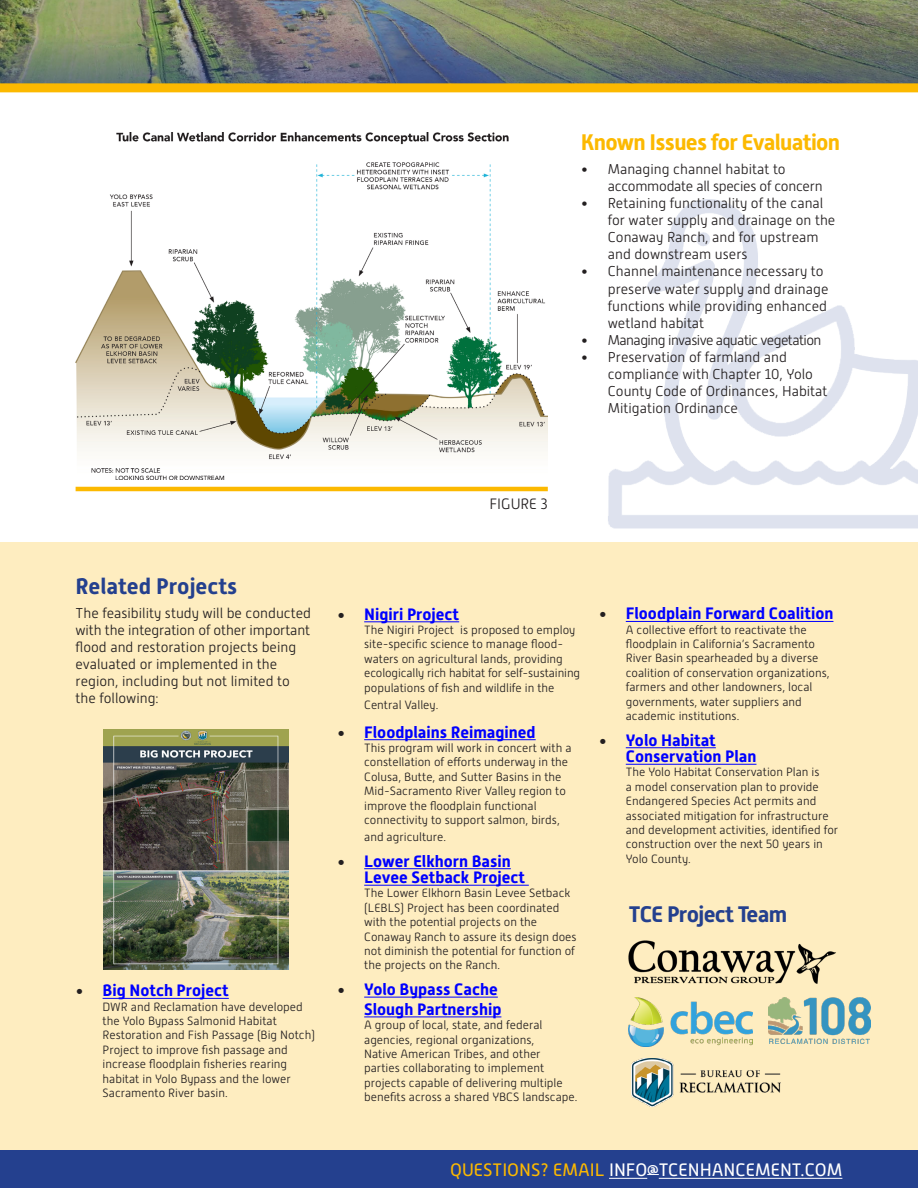
<style>
.page{position:relative;width:918px;height:1188px;background:#fff}
.page>*{position:absolute;margin:0;border:0;box-sizing:border-box;transform-origin:0 0}
.t1{font:700 22.5px "Alwyn New";letter-spacing:-.03em;color:#fcb900}
.t2{font:700 22.5px "Alwyn New";letter-spacing:-.005em;color:#24408e}
.t3{font:700 22.5px "Alwyn New";letter-spacing:-.03em;color:#24408e}
.t4{font:18px "Alwyn New";color:#fff}
.t5{font:700 16.5px/16.5px "Alwyn New";color:#00f}
.t6{font:300 15px "Alwyn New";color:#231f20}
.t7{font:300 14.25px/17.1px "Alwyn New";color:#231f20}
.t8{font:300 14.25px/17.1px "Alwyn New";letter-spacing:-.02em;color:#231f20}
.t9{font:300 14.25px "Alwyn New";letter-spacing:-.04em;color:#231f20}
.t10{font:300 12px/14.4px "Alwyn New";color:#231f20}
.s1{color:#231f20}
.s2{color:#fcb900}
</style>
<div class="page">
<div style="left:0;top:542px;width:918px;height:646px;background:#feedc0"></div>
<img style="left:608px;top:199px;width:310px;height:330px">
<img style="left:0;top:0;width:918px;height:31px">
<img style="left:0;top:31px;width:918px;height:52px">
<div style="left:0;top:83px;width:918px;height:9px;background:#fcb900"></div>
<hr style="left:76px;top:487px;width:472px;height:4px;background:#fcb900">
<img style="left:76px;top:132px;width:472px;height:348px">
<div style="left:0;top:1150px;width:918px;height:38px;background:#24408e"></div>
<hr style="left:609px;top:1178px;width:38px;height:1px;background:#fff">
<svg style="left:647px;top:1174px;width:12px;height:1px"></svg>
<hr style="left:659px;top:1178px;width:183px;height:1px;background:#fff">
<hr style="left:103px;top:998px;width:126px;height:1px;background:#00f">
<hr style="left:364px;top:622px;width:95px;height:1px;background:#00f">
<hr style="left:364px;top:739px;width:172px;height:1px;background:#00f">
<hr style="left:364px;top:868px;width:147px;height:1px;background:#00f">
<hr style="left:364px;top:885px;width:165px;height:1px;background:#00f">
<hr style="left:364px;top:997px;width:134px;height:1px;background:#00f">
<hr style="left:364px;top:1017px;width:137px;height:1px;background:#00f">
<hr style="left:626px;top:621px;width:207px;height:1px;background:#00f">
<hr style="left:626px;top:747px;width:90px;height:1px;background:#00f">
<hr style="left:626px;top:764px;width:130px;height:1px;background:#00f">
<img style="left:103px;top:730px;width:186px;height:239px">
<img style="left:628px;top:940px;width:208px;height:44px">
<img style="left:628px;top:998px;width:124px;height:49px">
<img style="left:769px;top:997px;width:101px;height:47px">
<img style="left:631px;top:1058px;width:149px;height:49px">
<h1 class="t1" style="left:581px;top:129px;width:261px">Known Issues for Evaluation</h1>
<p class="t8" style="left:608px;top:160px;width:216px;text-indent:-27px">• Managing channel habitat to accommodate all species of concern</p>
<p class="t7" style="left:608px;top:195px;width:229px;text-indent:-27px">• Retaining functionality of the canal for water supply and drainage on the<br>Conaway Ranch, and for upstream and downstream users</p>
<p class="t7" style="left:608px;top:263px;width:222px;text-indent:-27px">• Channel maintenance necessary to preserve water supply and drainage functions while providing enhanced wetland habitat</p>
<p class="t9" style="left:581px;top:332px;width:242px">• Managing invasive aquatic vegetation</p>
<p class="t7" style="left:608px;top:349px;width:221px;text-indent:-27px">• Preservation of farmland and compliance with Chapter 10, Yolo<br>County Code of Ordinances, Habitat<br>Mitigation Ordinance</p>
<p class="t6" style="left:489px;top:496px;width:60px">FIGURE 3</p>
<h1 class="t2" style="left:76px;top:573px;width:163px">Related Projects</h1>
<p class="t7" style="left:76px;top:604px;width:237px">The feasibility study will be conducted with the integration of other important flood and restoration projects being evaluated or implemented in the region, including but not limited to the following:</p>
<h3 class="t5" style="left:76px;top:982px;width:155px"><span class="s1">•</span> Big Notch Project</h3>
<p class="t10" style="left:103px;top:999px;width:214px">DWR and Reclamation have developed the Yolo Bypass Salmonid Habitat Restoration and Fish Passage (Big Notch)<br>Project to improve fish passage and increase floodplain fisheries rearing habitat in Yolo Bypass and the lower Sacramento River basin.</p>
<h3 class="t5" style="left:337px;top:606px;width:123px"><span class="s1">•</span> Nigiri Project</h3>
<p class="t10" style="left:364px;top:623px;width:218px">The Nigiri Project is proposed to employ site-specific science to manage flood&shy;waters on agricultural lands, providing ecologically rich habitat for self-sustaining populations of fish and wildlife in the</p>
<p class="t10" style="left:364px;top:697px;width:76px">Central Valley.</p>
<h3 class="t5" style="left:337px;top:724px;width:200px"><span class="s1">•</span> Floodplains Reimagined</h3>
<p class="t10" style="left:364px;top:741px;width:209px">This program will work in concert with a constellation of efforts underway in the Colusa, Butte, and Sutter Basins in the Mid-Sacramento River Valley region to improve the floodplain functional connectivity to support salmon, birds,</p>
<p class="t10" style="left:364px;top:830px;width:83px">and agriculture.</p>
<h3 class="t5" style="left:364px;top:853px;width:162px;text-indent:-27px"><span class="s1">•</span> Lower Elkhorn Basin<br>Levee Setback Project</h3>
<p class="t10" style="left:364px;top:886px;width:214px">The Lower Elkhorn Basin Levee Setback (LEBLS) Project has been coordinated with the potential projects on the Conaway Ranch to assure its design does not diminish the potential for function of the projects on the Ranch.</p>
<h3 class="t5" style="left:337px;top:979px;width:166px;line-height:19.8px;text-align:right"><span class="s1">•</span> Yolo Bypass Cache<br>Slough Partnership</h3>
<p class="t10" style="left:364px;top:1018px;width:215px">A group of local, state, and federal agencies, regional organizations,<br>Native American Tribes, and other parties collaborating to implement projects capable of delivering multiple benefits across a shared YBCS landscape.</p>
<h3 class="t5" style="left:599px;top:605px;width:236px"><span class="s1">•</span> Floodplain Forward Coalition</h3>
<p class="t10" style="left:626px;top:622px;width:205px">A collective effort to reactivate the floodplain in California’s Sacramento River Basin spearheaded by a diverse coalition of conservation organizations, farmers and other landowners, local governments, water suppliers and academic institutions.</p>
<h3 class="t5" style="left:626px;top:732px;width:132px;text-indent:-27px"><span class="s1">•</span> Yolo Habitat<br>Conservation Plan</h3>
<p class="t10" style="left:626px;top:765px;width:214px">The Yolo Habitat Conservation Plan is<br>a model conservation plan to provide Endangered Species Act permits and associated mitigation for infrastructure and development activities, identified for construction over the next 50 years in Yolo County.</p>
<h1 class="t3" style="left:629px;top:901px;width:160px">TCE Project Team</h1>
<h2 class="t4" style="left:450px;top:1160px;width:394px"><span class="s2">QUESTIONS? EMAIL</span> INFO<sup>@</sup>TCENHANCEMENT.COM</h2>
</div>
